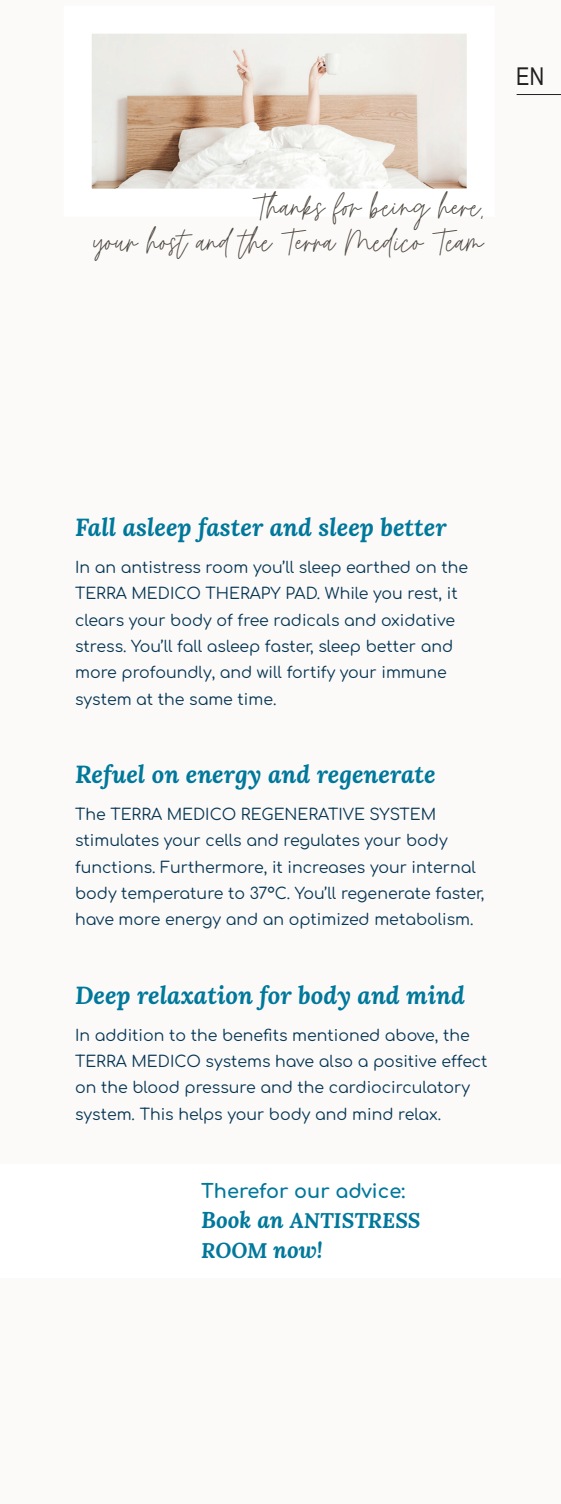
<style>
.page{position:relative;width:561px;height:1504px;background:#fff}
.page>*{position:absolute;margin:0;border:0;box-sizing:border-box;transform-origin:0 0}
.t1{font:36.4px/35px "Moon Time";color:#4e473f;text-align:right}
.t2{font:italic 700 24.5px "Lora";color:#00789b}
.t3{font:24.5px "Arial Narrow";color:#231f20}
.t4{font:italic 700 21px/29.8px "Lora";color:#00789b}
.t5{font:700 19.25px "Comfortaa";color:#00789b}
.t6{font:15.75px/26.2px "Comfortaa";color:#083754}
.s1{font-size:22.75px}
</style>
<div class="page">
<div style="left:0;top:0;width:561px;height:1503px;background:#fbfaf9"></div>
<div style="left:0;top:1163px;width:561px;height:113px;background:#fff"></div>
<img style="left:93px;top:35px;width:372px;height:153px">
<hr style="left:516px;top:94px;width:45px;height:1px;background:#231f20">
<h2 class="t3" style="left:516px;top:59px;width:29px">EN</h2>
<h1 class="t1" style="left:93px;top:191px;width:392px">Thanks for being here,<br>your host and the Terra Medico Team</h1>
<h2 class="t2" style="left:75px;top:510px;width:373px">Fall asleep faster and sleep better</h2>
<p class="t6" style="left:75px;top:552px;width:394px">In an antistress room you’ll sleep earthed on the TERRA MEDICO THERAPY PAD. While you rest, it clears your body of free radicals and oxidative stress. You’ll fall asleep faster, sleep better and more profoundly, and will fortify your immune system at the same time.</p>
<h2 class="t2" style="left:75px;top:756px;width:362px">Refuel on energy and regenerate</h2>
<p class="t6" style="left:75px;top:799px;width:411px">The TERRA MEDICO REGENERATIVE SYSTEM stimulates your cells and regulates your body functions. Furthermore, it increases your internal body temperature to 37°C. You’ll regenerate faster, have more energy and an optimized metabolism.</p>
<h2 class="t2" style="left:75px;top:977px;width:391px">Deep relaxation for body and mind</h2>
<p class="t6" style="left:75px;top:1019px;width:414px">In addition to the benefits mentioned above, the TERRA MEDICO systems have also a positive effect on the blood pressure and the cardiocirculatory system. This helps your body and mind relax.</p>
<p class="t5" style="left:201px;top:1173px;width:205px">Therefor our advice:</p>
<h3 class="t4" style="left:201px;top:1204px;width:221px"><span class="s1">Book an</span> ANTISTRESS<br>ROOM <span class="s1">now!</span></h3>
</div>
